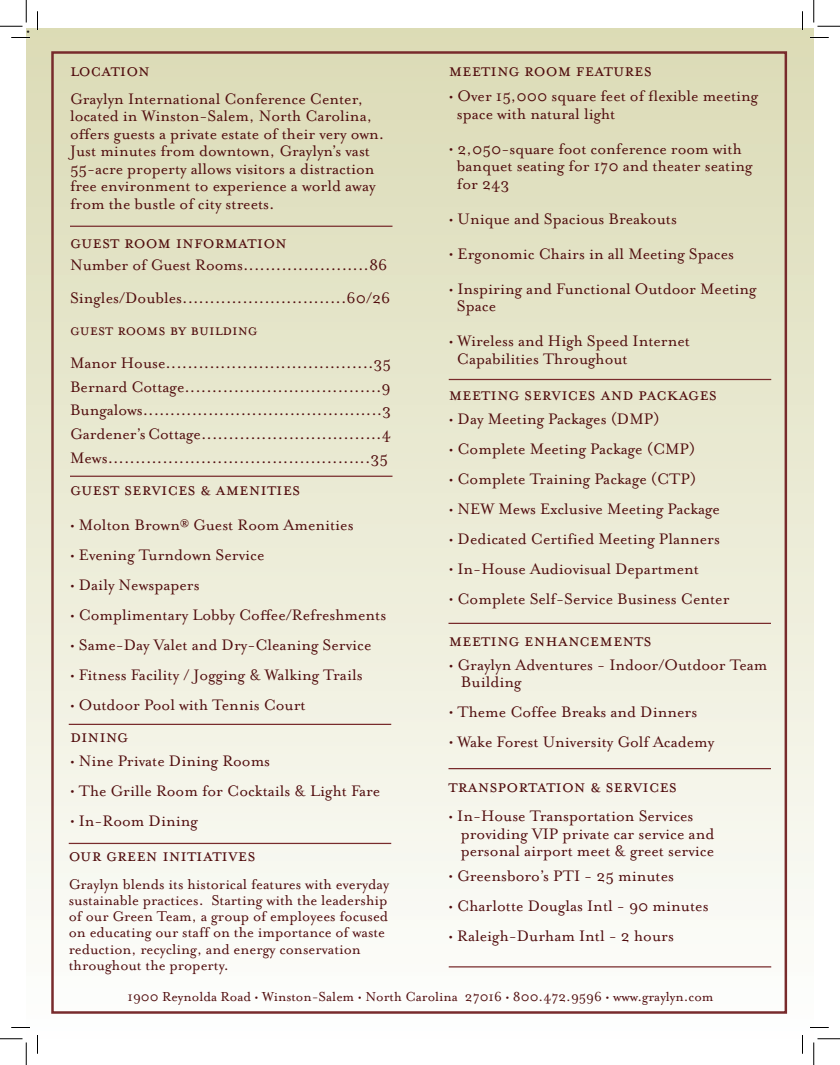
<style>
.page{position:relative;width:840px;height:1065px;background:#fff}
.page>*{position:absolute;margin:0;border:0;box-sizing:border-box;transform-origin:0 0}
.t1{font:20px "Mrs Eaves All Small Caps";color:#510d0e}
.t2{font:17.5px/17.5px "Mrs Eaves Roman";color:#510d0e}
.t3{font:17.5px "Mrs Eaves All Small Caps";color:#510d0e}
.t4{font:16.25px/16.2px "Mrs Eaves Roman";color:#510d0e}
.t5{font:15px "Mrs Eaves Roman";color:#510d0e}
.t6{font:15px "Mrs Eaves All Small Caps";color:#231f20}
.s1{font-family:"Mrs Eaves All Small Caps"}
</style>
<div class="page">
<div style="left:26px;top:29px;width:788px;height:1010px;background:linear-gradient(to bottom,#dad8b3,#fcfbf9)"></div>
<hr style="left:449px;top:379px;width:322px;height:1px;background:#782b2c">
<hr style="left:448px;top:623px;width:323px;height:1px;background:#782b2c">
<hr style="left:70px;top:226px;width:322px;height:1px;background:#782b2c">
<hr style="left:69px;top:724px;width:322px;height:1px;background:#782b2c">
<hr style="left:70px;top:476px;width:322px;height:1px;background:#782b2c">
<hr style="left:448px;top:768px;width:323px;height:1px;background:#782b2c">
<hr style="left:69px;top:843px;width:322px;height:1px;background:#782b2c">
<hr style="left:449px;top:966px;width:322px;height:2px;background:#782b2c">
<svg style="left:11px;top:37px;width:19px;height:1px"></svg>
<svg style="left:810px;top:37px;width:19px;height:1px"></svg>
<svg style="left:11px;top:1027px;width:19px;height:1px"></svg>
<svg style="left:810px;top:1027px;width:19px;height:1px"></svg>
<svg style="left:37px;top:11px;width:1px;height:19px"></svg>
<svg style="left:37px;top:1035px;width:1px;height:19px"></svg>
<svg style="left:802px;top:11px;width:1px;height:19px"></svg>
<svg style="left:802px;top:1035px;width:1px;height:19px"></svg>
<svg style="left:0;top:0;width:27px;height:27px"></svg>
<svg style="left:0;top:1039px;width:27px;height:26px"></svg>
<svg style="left:814px;top:0;width:26px;height:27px"></svg>
<svg style="left:814px;top:1039px;width:26px;height:26px"></svg>
<p class="t6" style="left:26px;top:25px;width:6px">•</p>
<p class="t1" style="left:70px;top:63px;width:82px">Location</p>
<p class="t2" style="left:70px;top:90px;width:316px">Graylyn International Conference Center, located in Winston-Salem, North Carolina, offers guests a private estate of their very own.<br>Just minutes from downtown, Graylyn’s vast 55-acre property allows visitors a distraction free environment to experience a world away from the bustle of city streets.</p>
<p class="t1" style="left:70px;top:234px;width:218px">guest room information</p>
<p class="t2" style="left:70px;top:257px;width:319px">Number of Guest Rooms.......................86</p>
<p class="t2" style="left:70px;top:289px;width:322px">Singles/Doubles..............................60/26</p>
<p class="t3" style="left:70px;top:324px;width:189px">Guest Rooms by Building</p>
<p class="t2" style="left:70px;top:354px;width:323px">Manor House......................................35</p>
<p class="t2" style="left:70px;top:375px;width:323px;line-height:23.8px">Bernard Cottage....................................9<br>Bungalows............................................3</p>
<p class="t2" style="left:70px;top:425px;width:323px">Gardener’s Cottage.................................4</p>
<p class="t2" style="left:70px;top:449px;width:320px">Mews................................................35</p>
<p class="t1" style="left:70px;top:481px;width:232px">guest services &amp; Amenities</p>
<p class="t2" style="left:70px;top:516px;width:285px"><span class="s1">•</span> Molton Brown® Guest Room Amenities</p>
<p class="t2" style="left:70px;top:546px;width:196px"><span class="s1">•</span> Evening Turndown Service</p>
<p class="t2" style="left:70px;top:576px;width:131px"><span class="s1">•</span> Daily Newspapers</p>
<p class="t2" style="left:70px;top:606px;width:318px"><span class="s1">•</span> Complimentary Lobby Coffee/Refreshments</p>
<p class="t2" style="left:70px;top:636px;width:303px"><span class="s1">•</span> Same-Day Valet and Dry-Cleaning Service</p>
<p class="t2" style="left:70px;top:666px;width:294px"><span class="s1">•</span> Fitness Facility / Jogging &amp; Walking Trails</p>
<p class="t2" style="left:70px;top:696px;width:237px"><span class="s1">•</span> Outdoor Pool with Tennis Court</p>
<p class="t1" style="left:70px;top:729px;width:60px">dining</p>
<p class="t2" style="left:70px;top:752px;width:202px"><span class="s1">•</span> Nine Private Dining Rooms</p>
<p class="t2" style="left:70px;top:782px;width:312px">• The Grille Room for Cocktails &amp; Light Fare</p>
<p class="t2" style="left:70px;top:812px;width:129px">• In-Room Dining</p>
<p class="t1" style="left:69px;top:848px;width:188px">Our Green initiatives</p>
<p class="t4" style="left:69px;top:876px;width:322px">Graylyn blends its historical features with everyday sustainable practices. Starting with the leadership of our Green Team, a group of employees focused on educating our staff on the importance of waste reduction, recycling, and energy conservation throughout the property.</p>
<p class="t1" style="left:449px;top:63px;width:205px">meeting room features</p>
<p class="t2" style="left:457px;top:87px;width:303px;text-indent:-8px"><span class="s1">•</span> Over 15,000 square feet of flexible meeting space with natural light</p>
<p class="t2" style="left:457px;top:140px;width:297px;text-indent:-8px">• 2,050-square foot conference room with banquet seating for 170 and theater seating for 243</p>
<p class="t2" style="left:449px;top:210px;width:230px"><span class="s1">•</span> Unique and Spacious Breakouts</p>
<p class="t2" style="left:449px;top:245px;width:287px">• Ergonomic Chairs in all Meeting Spaces</p>
<p class="t2" style="left:457px;top:280px;width:301px;text-indent:-8px"><span class="s1">•</span> Inspiring and Functional Outdoor Meeting<br>Space</p>
<p class="t2" style="left:457px;top:332px;width:235px;text-indent:-8px"><span class="s1">•</span> Wireless and High Speed Internet<br>Capabilities Throughout</p>
<p class="t1" style="left:449px;top:387px;width:270px">meeting services and packages</p>
<p class="t2" style="left:449px;top:410px;width:213px"><span class="s1">•</span> Day Meeting Packages (DMP)</p>
<p class="t2" style="left:449px;top:440px;width:248px"><span class="s1">•</span> Complete Meeting Package (CMP)</p>
<p class="t2" style="left:449px;top:470px;width:249px"><span class="s1">•</span> Complete Training Package (CTP)</p>
<p class="t2" style="left:449px;top:500px;width:273px"><span class="s1">•</span> NEW Mews Exclusive Meeting Package</p>
<p class="t2" style="left:449px;top:530px;width:273px"><span class="s1">•</span> Dedicated Certified Meeting Planners</p>
<p class="t2" style="left:449px;top:560px;width:252px">• In-House Audiovisual Department</p>
<p class="t2" style="left:449px;top:590px;width:282px">• Complete Self-Service Business Center</p>
<p class="t1" style="left:449px;top:633px;width:204px">meeting enhancements</p>
<p class="t2" style="left:461px;top:656px;width:308px;text-indent:-12px"><span class="s1">•</span> Graylyn Adventures - Indoor/Outdoor Team<br>Building</p>
<p class="t2" style="left:449px;top:704px;width:250px">• Theme Coffee Breaks and Dinners</p>
<p class="t2" style="left:449px;top:734px;width:267px">• Wake Forest University Golf Academy</p>
<p class="t1" style="left:448px;top:779px;width:230px">transportation &amp; Services</p>
<p class="t2" style="left:461px;top:807px;width:255px;text-indent:-12px"><span class="s1">•</span> In-House Transportation Services providing VIP private car service and personal airport meet &amp; greet service</p>
<p class="t2" style="left:448px;top:867px;width:227px">• Greensboro’s PTI - 25 minutes</p>
<p class="t2" style="left:448px;top:897px;width:262px"><span class="s1">•</span> Charlotte Douglas Intl - 90 minutes</p>
<p class="t2" style="left:448px;top:927px;width:227px"><span class="s1">•</span> Raleigh-Durham Intl - 2 hours</p>
<p class="t5" style="left:128px;top:988px;width:588px">1900 Reynolda Road <span class="s1">•</span> Winston-Salem <span class="s1">•</span> North Carolina 27016 <span class="s1">•</span> 800.472.9596 <span class="s1">•</span> www.graylyn.com</p>
</div>
